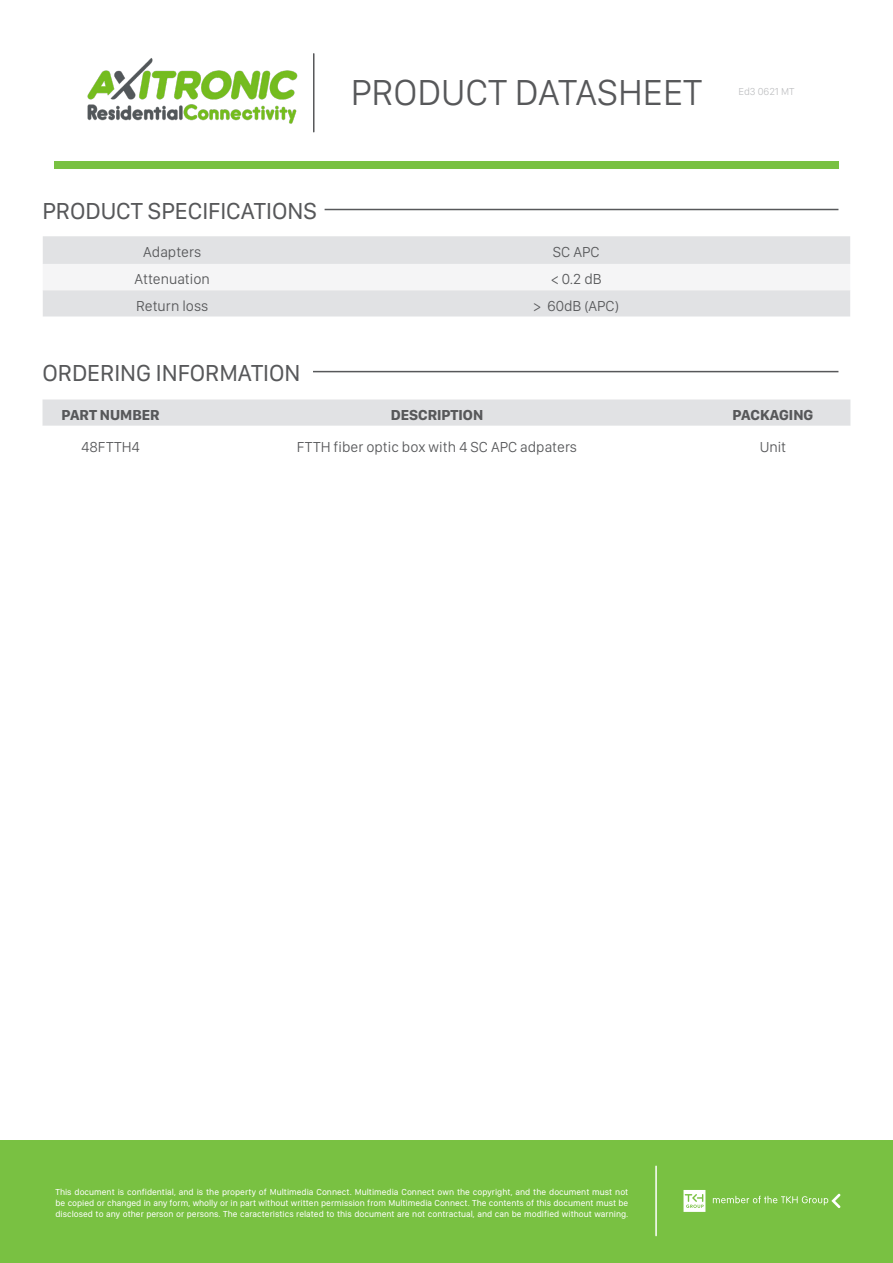
<style>
.page{position:relative;width:893px;height:1263px;background:#fff}
.page>*{position:absolute;margin:0;border:0;box-sizing:border-box;transform-origin:0 0}
.t1{font:300 37.5px "SF Compact Display";color:#57585a}
.t2{font:24px "SF Compact Display";color:#57585a}
.t3{font:300 15px "SF Compact Display";color:#57585a}
.t4{font:700 15px "SF Compact Display";color:#57585a}
.t5{font:300 10.5px "SF Compact Display";color:#c1c2c4}
.t6{font:9px/10.8px "SF Compact Display";color:#fff;text-align:justify}
</style>
<div class="page">
<div style="left:54px;top:161px;width:785px;height:8px;background:#79c142"></div>
<hr style="left:313px;top:54px;width:1px;height:78px;background:#57585a">
<img style="left:87px;top:58px;width:211px;height:66px">
<div style="left:0;top:1140px;width:893px;height:123px;background:#79c142"></div>
<hr style="left:655px;top:1166px;width:2px;height:69px;background:#fff">
<svg style="left:713px;top:1194px;width:127px;height:14px"></svg>
<svg style="left:683px;top:1190px;width:22px;height:22px"></svg>
<div style="left:43px;top:236px;width:807px;height:80px;background:#e1e2e4"></div>
<div style="left:43px;top:264px;width:807px;height:26px;background:#f5f5f6"></div>
<svg style="left:43px;top:399px;width:807px;height:27px;background:#e1e2e4"></svg>
<hr style="left:313px;top:371px;width:525px;height:1px;background:#57585a">
<hr style="left:325px;top:209px;width:513px;height:1px;background:#57585a">
<h1 class="t1" style="left:351px;top:63px;width:353px">PRODUCT DATASHEET</h1>
<p class="t5" style="left:738px;top:83px;width:58px">Ed3 0621 MT</p>
<p class="t2" style="left:43px;top:191px;width:276px">PRODUCT SPECIFICATIONS</p>
<p class="t3" style="left:143px;top:240px;width:59px">Adapters</p>
<p class="t3" style="left:553px;top:240px;width:48px">SC APC</p>
<p class="t3" style="left:135px;top:267px;width:77px">Attenuation</p>
<p class="t3" style="left:551px;top:267px;width:52px">&lt; 0.2 dB</p>
<p class="t3" style="left:136px;top:294px;width:74px">Return loss</p>
<p class="t3" style="left:533px;top:294px;width:87px">&gt; 60dB (APC)</p>
<p class="t2" style="left:43px;top:354px;width:259px">ORDERING INFORMATION</p>
<p class="t4" style="left:61px;top:402px;width:100px">PART NUMBER</p>
<p class="t4" style="left:391px;top:402px;width:94px">DESCRIPTION</p>
<p class="t4" style="left:733px;top:402px;width:82px">PACKAGING</p>
<p class="t3" style="left:81px;top:435px;width:60px">48FTTH4</p>
<p class="t3" style="left:297px;top:435px;width:282px">FTTH fiber optic box with 4 SC APC adpaters</p>
<p class="t3" style="left:760px;top:435px;width:28px">Unit</p>
<p class="t6" style="left:55px;top:1187px;width:574px">This document is confidential, and is the property of Multimedia Connect. Multimedia Connect own the copyright, and the document must not be copied or changed in any form, wholly or in part without written permission from Multimedia Connect. The contents of this document must be disclosed to any other person or persons. The caracteristics related to this document are not contractual, and can be modified without warning.</p>
</div>
